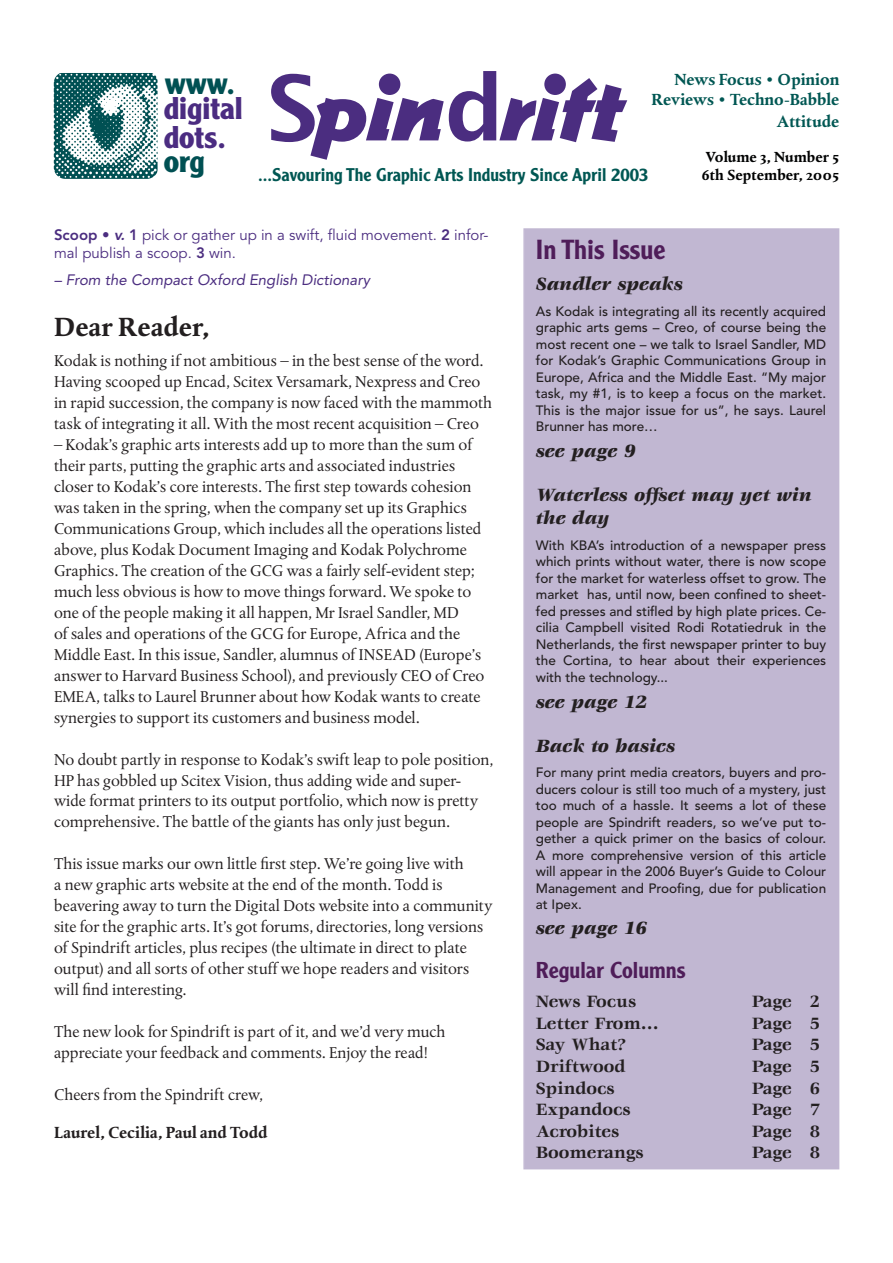
<style>
.page{position:relative;width:893px;height:1263px;background:#fff}
.page>*{position:absolute;margin:0;border:0;box-sizing:border-box;transform-origin:0 0}
.t1{font:90px "Commerce Fat";letter-spacing:-.02em;color:#4b2d80}
.t2{font:700 30.75px/28.2px "Clearface Gothic LH";color:#4b2c81}
.t3{font:700 30.75px "Clearface Gothic LH";color:#005053}
.t4{font:27px "Albertina MT Bold Os F";color:#231f20}
.t5{font:500 27px "Clearface Gothic LH";color:#4f1d59}
.t6{font:500 22.5px "Clearface Gothic LH";color:#4f1d59}
.t7{font:italic 900 19.5px/23.4px "AT Veljovic";color:#231f20}
.t8{font:700 18px "AT Veljovic";color:#231f20}
.t9{font:500 18px "Clearface Gothic LH";color:#005753}
.t10{font:700 18px "AT Veljovic";letter-spacing:-.02em;color:#231f20}
.t11{font:16.5px/21px "Albertina MT Regular Os F";color:#231f20}
.t12{font:16.5px/19.8px "Albertina MT Bold Os F";color:#005753;text-align:right}
.t13{font:16.5px "Albertina MT Bold Os F";color:#231f20}
.t14{font:15px/18px "Avenir";color:#4b2d80}
.t15{font:italic 15px "Avenir";color:#4b2d80}
.t16{font:15px/18px "Albertina MT Bold Os F";color:#010202}
.t17{font:500 13.5px/16.5px "Avenir";color:#231f20;text-align:justify}
.s1{font-family:"Lucida Grande";font-weight:700}
.s2{font-weight:800}
.s3{font-weight:800;font-style:italic}
</style>
<div class="page">
<div style="left:523px;top:228px;width:316px;height:941px;background:#c1b7d2"></div>
<svg style="left:54px;top:73px;width:104px;height:106px"></svg>
<h2 class="t3" style="left:165px;top:72px;width:72px">www.</h2>
<h2 class="t2" style="left:164px;top:97px;width:81px">digital dots.</h2>
<h2 class="t3" style="left:164px;top:150px;width:43px">org</h2>
<h1 class="t1" style="left:267px;top:75px;width:361px"><span class="s1">S</span>pin<span class="s1">d</span>rift</h1>
<p class="t9" style="left:258px;top:168px;width:391px">...Savouring The Graphic Arts Industry Since April 2003</p>
<p class="t12" style="left:651px;top:71px;width:189px">News Focus • Opinion<br>Reviews • Techno-Babble</p>
<p class="t12" style="left:777px;top:112px;width:64px">Attitude</p>
<p class="t16" style="left:701px;top:148px;width:139px">Volume 3, Number 5<br>6th September, 2005</p>
<p class="t14" style="left:54px;top:228px;width:436px"><span class="s2">Scoop •</span> <span class="s3">v.</span> <span class="s2">1</span> pick or gather up in a swift, fluid movement. <span class="s2">2</span> infor&shy;mal publish a scoop. <span class="s2">3</span> win.</p>
<p class="t15" style="left:54px;top:274px;width:317px">– From the Compact Oxford English Dictionary</p>
<h3 class="t4" style="left:54px;top:313px;width:157px">Dear Reader,</h3>
<p class="t11" style="left:54px;top:351px;width:439px">Kodak is nothing if not ambitious – in the best sense of the word.<br>Having scooped up Encad, Scitex Versamark, Nexpress and Creo in rapid succession, the company is now faced with the mammoth task of integrating it all. With the most recent acquisition – Creo</p>
<p class="t11" style="left:54px;top:435px;width:432px">– Kodak’s graphic arts interests add up to more than the sum of their parts, putting the graphic arts and associated industries closer to Kodak’s core interests. The first step towards cohesion was taken in the spring, when the company set up its Graphics Communications Group, which includes all the operations listed above, plus Kodak Document Imaging and Kodak Polychrome Graphics. The creation of the GCG was a fairly self-evident step; much less obvious is how to move things forward. We spoke to one of the people making it all happen, Mr Israel Sandler, MD<br>of sales and operations of the GCG for Europe, Africa and the Middle East. In this issue, Sandler, alumnus of INSEAD (Europe’s answer to Harvard Business School), and previously CEO of Creo EMEA, talks to Laurel Brunner about how Kodak wants to create synergies to support its customers and business model.</p>
<p class="t11" style="left:54px;top:750px;width:441px">No doubt partly in response to Kodak’s swift leap to pole position, HP has gobbled up Scitex Vision, thus adding wide and super&shy;wide format printers to its output portfolio, which now is pretty comprehensive. The battle of the giants has only just begun.</p>
<p class="t11" style="left:54px;top:855px;width:440px">This issue marks our own little first step. We’re going live with<br>a new graphic arts website at the end of the month. Todd is beavering away to turn the Digital Dots website into a community site for the graphic arts. It’s got forums, directories, long versions of Spindrift articles, plus recipes (the ultimate in direct to plate output) and all sorts of other stuff we hope readers and visitors will find interesting.</p>
<p class="t11" style="left:54px;top:1023px;width:393px">The new look for Spindrift is part of it, and we’d very much appreciate your feedback and comments. Enjoy the read!</p>
<p class="t11" style="left:54px;top:1086px;width:210px">Cheers from the Spindrift crew,</p>
<p class="t13" style="left:54px;top:1125px;width:215px">Laurel, Cecilia, Paul and Todd</p>
<h3 class="t5" style="left:536px;top:240px;width:131px">In This Issue</h3>
<p class="t7" style="left:536px;top:274px;width:148px">Sandler speaks</p>
<p class="t17" style="left:536px;top:304px;width:292px">As Kodak is integrating all its recently acquired graphic arts gems – Creo, of course being the most recent one – we talk to Israel Sandler, MD for Kodak’s Graphic Communications Group in Europe, Africa and the Middle East. “My major task, my #1, is to keep a focus on the market.<br>This is the major issue for us”, he says. Laurel Brunner has more…</p>
<p class="t7" style="left:536px;top:441px;width:101px">see page 9</p>
<p class="t7" style="left:536px;top:485px;width:277px">Waterless offset may yet win the day</p>
<p class="t17" style="left:536px;top:538px;width:292px">With KBA’s introduction of a newspaper press which prints without water, there is now scope for the market for waterless offset to grow. The market has, until now, been confined to sheet&shy;fed presses and stifled by high plate prices. Ce&shy;cilia Campbell visited Rodi Rotatiedruk in the Netherlands, the first newspaper printer to buy the Cortina, to hear about their experiences with the technology...</p>
<p class="t7" style="left:536px;top:692px;width:113px">see page 12</p>
<p class="t7" style="left:536px;top:735px;width:141px">Back to basics</p>
<p class="t17" style="left:536px;top:766px;width:292px">For many print media creators, buyers and pro&shy;ducers colour is still too much of a mystery, just too much of a hassle. It seems a lot of these people are Spindrift readers, so we’ve put to&shy;gether a quick primer on the basics of colour.<br>A more comprehensive version of this article will appear in the 2006 Buyer’s Guide to Colour Management and Proofing, due for publication at Ipex.</p>
<p class="t7" style="left:536px;top:918px;width:113px">see page 16</p>
<h3 class="t6" style="left:536px;top:962px;width:151px">Regular Columns</h3>
<p class="t10" style="left:536px;top:994px;width:102px">News Focus</p>
<p class="t8" style="left:752px;top:994px;width:70px">Page 2</p>
<p class="t8" style="left:536px;top:1016px;width:124px">Letter From...</p>
<p class="t8" style="left:752px;top:1016px;width:70px">Page 5</p>
<p class="t8" style="left:536px;top:1038px;width:92px">Say What?</p>
<p class="t8" style="left:752px;top:1038px;width:70px">Page 5</p>
<p class="t8" style="left:536px;top:1059px;width:91px">Driftwood</p>
<p class="t8" style="left:752px;top:1059px;width:70px">Page 5</p>
<p class="t8" style="left:536px;top:1081px;width:80px">Spindocs</p>
<p class="t8" style="left:752px;top:1081px;width:70px">Page 6</p>
<p class="t8" style="left:536px;top:1102px;width:96px">Expandocs</p>
<p class="t8" style="left:752px;top:1102px;width:70px">Page 7</p>
<p class="t8" style="left:536px;top:1124px;width:85px">Acrobites</p>
<p class="t8" style="left:752px;top:1124px;width:70px">Page 8</p>
<p class="t8" style="left:536px;top:1146px;width:109px">Boomerangs</p>
<p class="t8" style="left:752px;top:1146px;width:70px">Page 8</p>
</div>
